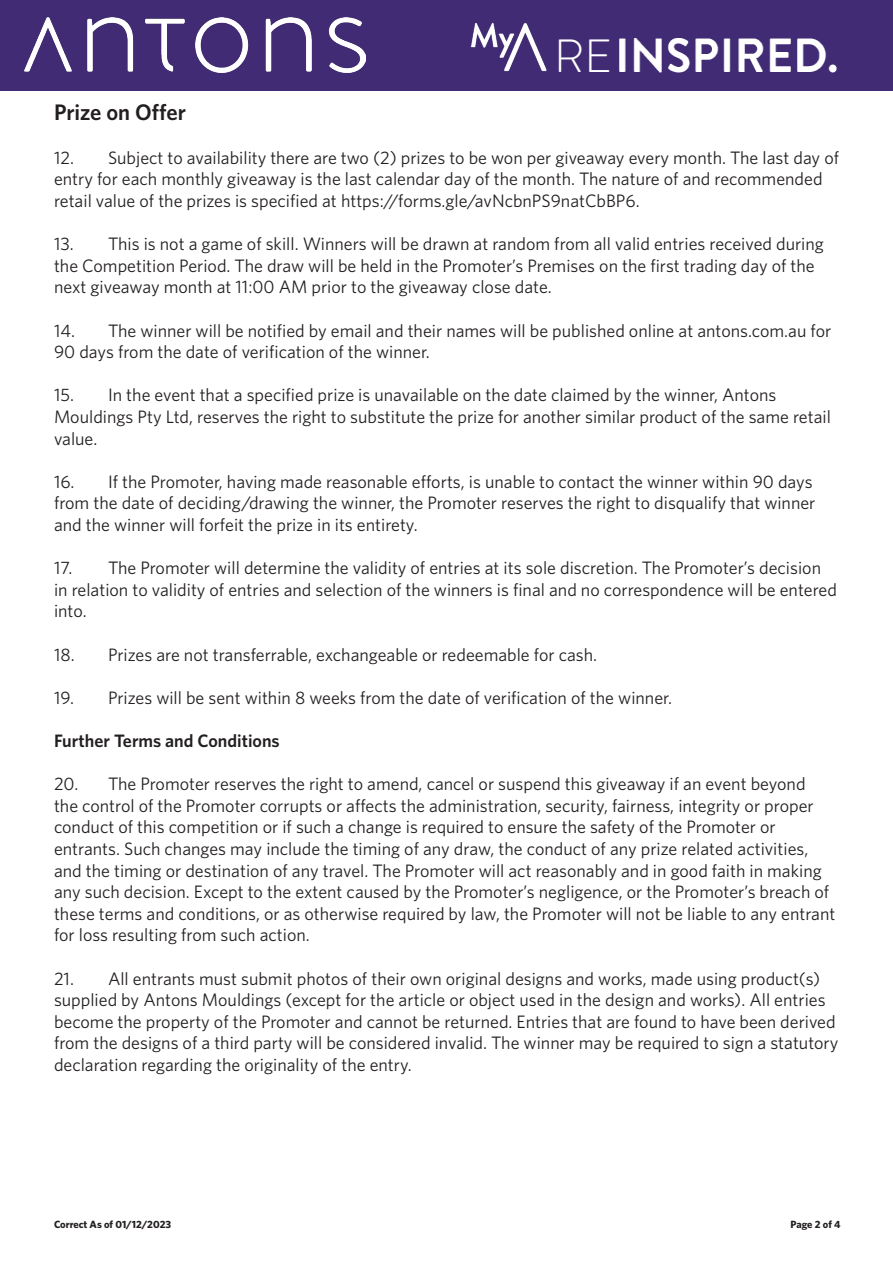
<style>
.page{position:relative;width:893px;height:1263px;background:#fff}
.page>*{position:absolute;margin:0;border:0;box-sizing:border-box;transform-origin:0 0}
.t1{font:300 46.5px "Brandon Grotesque";color:#fff}
.t2{font:600 22.5px "Whitney";color:#231f20}
.t3{font:18px/21.6px "Whitney";color:#231f20}
.t4{font:600 18px "Whitney";color:#231f20}
.t5{font:700 10.5px "Whitney";color:#231f20}
</style>
<div class="page">
<div style="left:0;top:0;width:893px;height:91px;background:#422b75"></div>
<img style="left:25px;top:18px;width:341px;height:55px">
<img style="left:470px;top:22px;width:77px;height:50px">
<img style="left:619px;top:38px;width:218px;height:35px">
<p class="t1" style="left:554px;top:24px;width:60px">RE</p>
<p class="t2" style="left:54px;top:98px;width:133px">Prize on Offer</p>
<p class="t3" style="left:54px;top:146px;width:787px">12. Subject to availability there are two (2) prizes to be won per giveaway every month. The last day of entry for each monthly giveaway is the last calendar day of the month. The nature of and recommended retail value of the prizes is specified at https://forms.gle/avNcbnPS9natCbBP6.</p>
<p class="t3" style="left:54px;top:233px;width:771px">13. This is not a game of skill. Winners will be drawn at random from all valid entries received during the Competition Period. The draw will be held in the Promoter’s Premises on the first trading day of the next giveaway month at 11:00 AM prior to the giveaway close date.</p>
<p class="t3" style="left:54px;top:319px;width:779px">14. The winner will be notified by email and their names will be published online at antons.com.au for<br>90 days from the date of verification of the winner.</p>
<p class="t3" style="left:54px;top:384px;width:778px">15. In the event that a specified prize is unavailable on the date claimed by the winner, Antons<br>Mouldings Pty Ltd, reserves the right to substitute the prize for another similar product of the same retail value.</p>
<p class="t3" style="left:54px;top:470px;width:763px">16. If the Promoter, having made reasonable efforts, is unable to contact the winner within 90 days from the date of deciding/drawing the winner, the Promoter reserves the right to disqualify that winner and the winner will forfeit the prize in its entirety.</p>
<p class="t3" style="left:54px;top:557px;width:784px">17. The Promoter will determine the validity of entries at its sole discretion. The Promoter’s decision in relation to validity of entries and selection of the winners is final and no correspondence will be entered into.</p>
<p class="t3" style="left:54px;top:643px;width:545px">18. Prizes are not transferrable, exchangeable or redeemable for cash.</p>
<p class="t3" style="left:54px;top:686px;width:619px">19. Prizes will be sent within 8 weeks from the date of verification of the winner.</p>
<p class="t4" style="left:54px;top:729px;width:227px">Further Terms and Conditions</p>
<p class="t3" style="left:54px;top:773px;width:783px">20. The Promoter reserves the right to amend, cancel or suspend this giveaway if an event beyond<br>the control of the Promoter corrupts or affects the administration, security, fairness, integrity or proper conduct of this competition or if such a change is required to ensure the safety of the Promoter or entrants. Such changes may include the timing of any draw, the conduct of any prize related activities, and the timing or destination of any travel. The Promoter will act reasonably and in good faith in making any such decision. Except to the extent caused by the Promoter’s negligence, or the Promoter’s breach of these terms and conditions, or as otherwise required by law, the Promoter will not be liable to any entrant for loss resulting from such action.</p>
<p class="t3" style="left:54px;top:967px;width:786px">21. All entrants must submit photos of their own original designs and works, made using product(s) supplied by Antons Mouldings (except for the article or object used in the design and works). All entries become the property of the Promoter and cannot be returned. Entries that are found to have been derived from the designs of a third party will be considered invalid. The winner may be required to sign a statutory declaration regarding the originality of the entry.</p>
<p class="t5" style="left:54px;top:1217px;width:119px">Correct As of 01/12/2023</p>
<p class="t5" style="left:791px;top:1217px;width:51px">Page 2 of 4</p>
</div>
